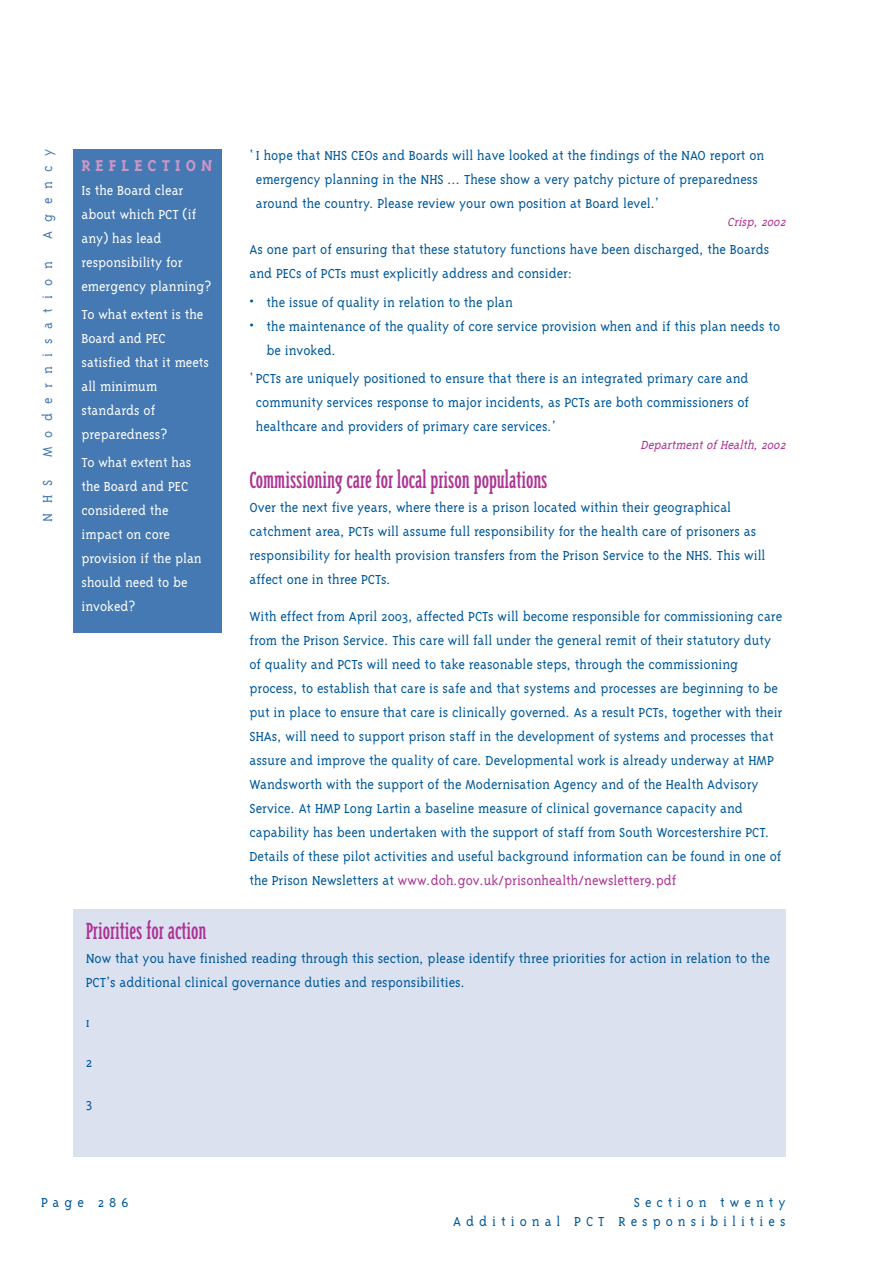
<style>
.page{position:relative;width:893px;height:1263px;background:#fff}
.page>*{position:absolute;margin:0;border:0;box-sizing:border-box;transform-origin:0 0}
.t1{font:27px "Triplex Cond Serif";color:#ad3294}
.t2{font:700 18px "Triplex Serif";letter-spacing:.285em;color:#ce95c3}
.t3{font:300 15px/24px "Triplex Serif";color:#00599b}
.t4{font:300 15px/24px "Triplex Serif";color:#fff}
.t5{font:300 15px/19.2px "Triplex Serif";letter-spacing:.335em;color:#00599b;text-align:right}
.t6{font:300 15px "Triplex Serif";letter-spacing:.62em;color:#4579b3}
.t7{font:italic 300 13.5px "Triplex Serif";color:#ad3294}
.s1{color:#ad3294}
</style>
<div class="page">
<div style="left:73px;top:149px;width:149px;height:483px;background:#4579b3"></div>
<div style="left:73px;top:909px;width:712px;height:248px;background:#dbe1ef"></div>
<p class="t6" style="left:42px;top:239px;width:92px;rotate:-90deg">Agency</p>
<p class="t6" style="left:42px;top:457px;width:198px;rotate:-90deg">Modernisation</p>
<p class="t6" style="left:42px;top:522px;width:43px;rotate:-90deg">NHS</p>
<p class="t2" style="left:81px;top:158px;width:133px">REFLECTION</p>
<p class="t4" style="left:81px;top:179px;width:131px">Is the Board clear about which PCT (if any) has lead responsibility for emergency planning?</p>
<p class="t4" style="left:81px;top:303px;width:129px">To what extent is the<br>Board and PEC satisfied that it meets all minimum standards of preparedness?</p>
<p class="t4" style="left:81px;top:452px;width:122px">To what extent has the Board and PEC considered the impact on core provision if the plan should need to be invoked?</p>
<p class="t3" style="left:256px;top:144px;width:510px;text-indent:-6px">‘ I hope that NHS CEOs and Boards will have looked at the findings of the NAO report on emergency planning in the NHS … These show a very patchy picture of preparedness around the country. Please review your own position at Board level.’</p>
<p class="t7" style="left:727px;top:217px;width:62px">Crisp,2002</p>
<p class="t3" style="left:249px;top:239px;width:521px">As one part of ensuring that these statutory functions have been discharged, the Boards and PECs of PCTs must explicitly address and consider:</p>
<p class="t3" style="left:249px;top:291px;width:265px">• the issue of quality in relation to the plan</p>
<p class="t3" style="left:266px;top:315px;width:515px;text-indent:-17px">• the maintenance of the quality of core service provision when and if this plan needs to be invoked.</p>
<p class="t3" style="left:256px;top:367px;width:495px;text-align:justify;text-indent:-6px">‘ PCTs are uniquely positioned to ensure that there is an integrated primary care and community services response to major incidents, as PCTs are both commissioners of healthcare and providers of primary care services.’</p>
<p class="t7" style="left:640px;top:439px;width:149px">DepartmentofHealth,2002</p>
<h1 class="t1" style="left:249px;top:469px;width:299px">Commissioning care for local prison populations</h1>
<p class="t3" style="left:249px;top:497px;width:517px">Over the next five years, where there is a prison located within their geographical catchment area, PCTs will assume full responsibility for the health care of prisoners as responsibility for health provision transfers from the Prison Service to the NHS. This will affect one in three PCTs.</p>
<p class="t3" style="left:249px;top:605px;width:534px">With effect from April 2003, affected PCTs will become responsible for commissioning care from the Prison Service. This care will fall under the general remit of their statutory duty of quality and PCTs will need to take reasonable steps, through the commissioning process, to establish that care is safe and that systems and processes are beginning to be put in place to ensure that care is clinically governed. As a result PCTs, together with their SHAs, will need to support prison staff in the development of systems and processes that assure and improve the quality of care. Developmental work is already underway at HMP Wandsworth with the support of the Modernisation Agency and of the Health Advisory Service. At HMP Long Lartin a baseline measure of clinical governance capacity and capability has been undertaken with the support of staff from South Worcestershire PCT.<br>Details of these pilot activities and useful background information can be found in one of the Prison Newsletters at <span class="s1">www.doh.gov.uk/prisonhealth/newsletter9.pdf</span></p>
<h1 class="t1" style="left:86px;top:920px;width:122px">Priorities for action</h1>
<p class="t3" style="left:86px;top:947px;width:685px">Now that you have finished reading through this section, please identify three priorities for action in relation to the<br>PCT’s additional clinical governance duties and responsibilities.</p>
<p class="t3" style="left:86px;top:1012px;width:5px">1</p>
<p class="t3" style="left:86px;top:1052px;width:8px">2</p>
<p class="t3" style="left:86px;top:1092px;width:8px">3</p>
<p class="t3" style="left:41px;top:1191px;width:89px">Page 286</p>
<p class="t5" style="left:453px;top:1193px;width:334px">Section twenty<br>Additional PCT Responsibilities</p>
</div>
